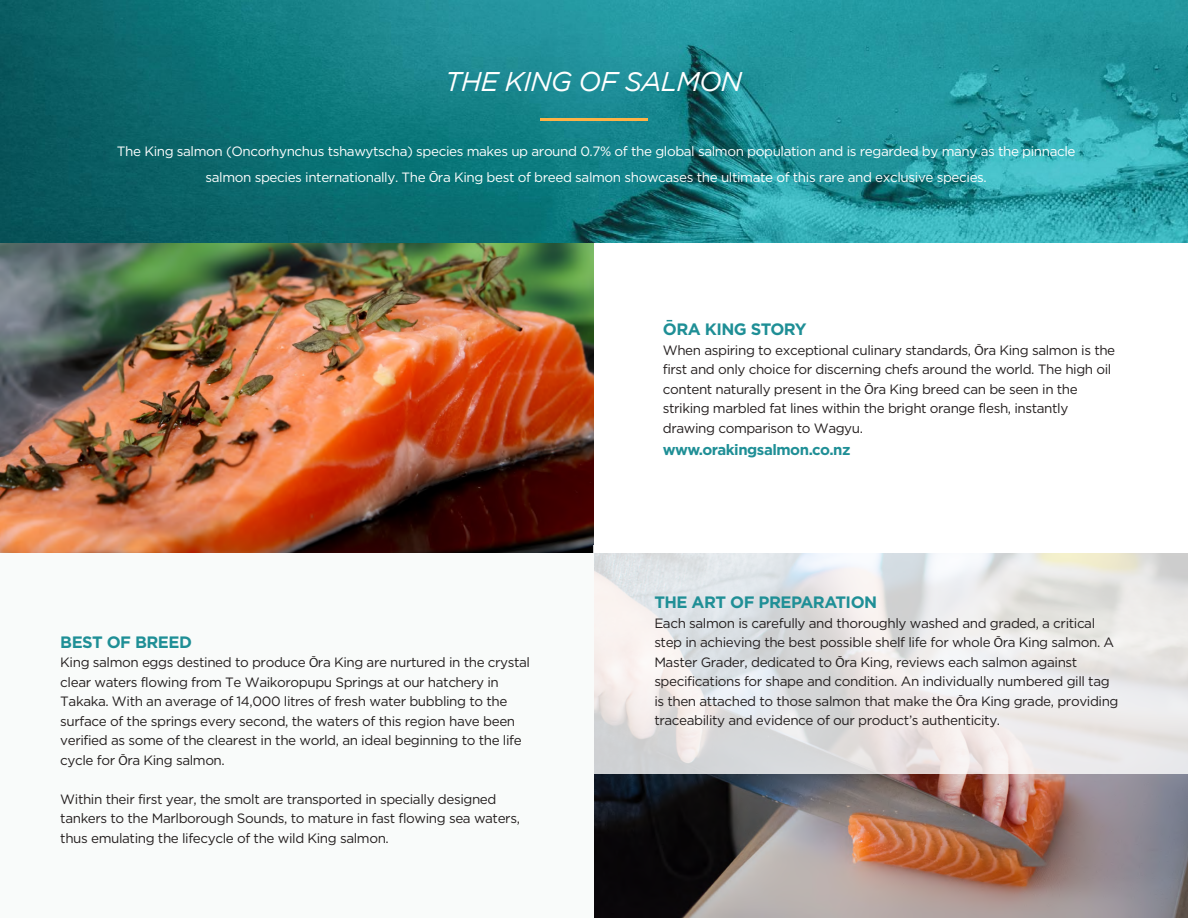
<style>
.page{position:relative;width:1188px;height:918px;background:#fff}
.page>*{position:absolute;margin:0;border:0;box-sizing:border-box;transform-origin:0 0}
.t1{font:italic 27px "Gotham";letter-spacing:-.03em;color:#fff}
.t2{font:700 16.5px "Gotham HTF";letter-spacing:-.03em;color:#1f8f96}
.t3{font:700 15px "Gotham HTF";letter-spacing:-.03em;color:#1f8f96}
.t4{font:13.5px/19.5px "Gotham HTF";letter-spacing:-.03em;color:#241f1f}
.t5{font:13.5px/25.5px "Gotham HTF";letter-spacing:-.03em;color:#fff;text-align:center}
.s1{font-family:"Myriad Pro"}
</style>
<div class="page">
<img style="left:0;top:243px;width:594px;height:310px">
<img style="left:0;top:0;width:1188px;height:243px">
<hr style="left:540px;top:118px;width:108px;height:2px;background:#ffb346">
<img style="left:594px;top:774px;width:594px;height:144px">
<svg style="left:594px;top:553px;width:594px;height:221px"></svg>
<div style="left:0;top:554px;width:594px;height:364px;background:#f9fbfa"></div>
<h1 class="t1" style="left:445px;top:67px;width:298px">THE KING OF SALMON</h1>
<p class="t5" style="left:117px;top:138px;width:960px">The King salmon (Oncorhynchus tshawytscha) species makes up around 0.7% of the global salmon population and is regarded by many as the pinnacle salmon species internationally. The <span class="s1">Ō</span>ra King best of breed salmon showcases the ultimate of this rare and exclusive species.</p>
<p class="t2" style="left:60px;top:632px;width:133px">BEST OF BREED</p>
<p class="t4" style="left:60px;top:653px;width:471px">King salmon eggs destined to produce <span class="s1">Ō</span>ra King are nurtured in the crystal clear waters flowing from Te Waikoropupu Springs at our hatchery in Takaka. With an average of 14,000 litres of fresh water bubbling to the surface of the springs every second, the waters of this region have been verified as some of the clearest in the world, an ideal beginning to the life cycle for <span class="s1">Ō</span>ra King salmon.</p>
<p class="t4" style="left:60px;top:789px;width:461px">Within their first year, the smolt are transported in specially designed tankers to the Marlborough Sounds, to mature in fast flowing sea waters, thus emulating the lifecycle of the wild King salmon.</p>
<p class="t2" style="left:663px;top:320px;width:145px">ORA KING STORY</p>
<p class="t4" style="left:663px;top:340px;width:454px">When aspiring to exceptional culinary standards, <span class="s1">Ō</span>ra King salmon is the first and only choice for discerning chefs around the world. The high oil content naturally present in the <span class="s1">Ō</span>ra King breed can be seen in the striking marbled fat lines within the bright orange flesh, instantly drawing comparison to Wagyu.</p>
<p class="t3" style="left:663px;top:441px;width:189px">www.orakingsalmon.co.nz</p>
<p class="t2" style="left:654px;top:593px;width:224px">THE ART OF PREPARATION</p>
<p class="t4" style="left:654px;top:613px;width:466px">Each salmon is carefully and thoroughly washed and graded, a critical step in achieving the best possible shelf life for whole <span class="s1">Ō</span>ra King salmon. A Master Grader, dedicated to <span class="s1">Ō</span>ra King, reviews each salmon against specifications for shape and condition. An individually numbered gill tag is then attached to those salmon that make the <span class="s1">Ō</span>ra King grade, providing traceability and evidence of our product’s authenticity.</p>
</div>
